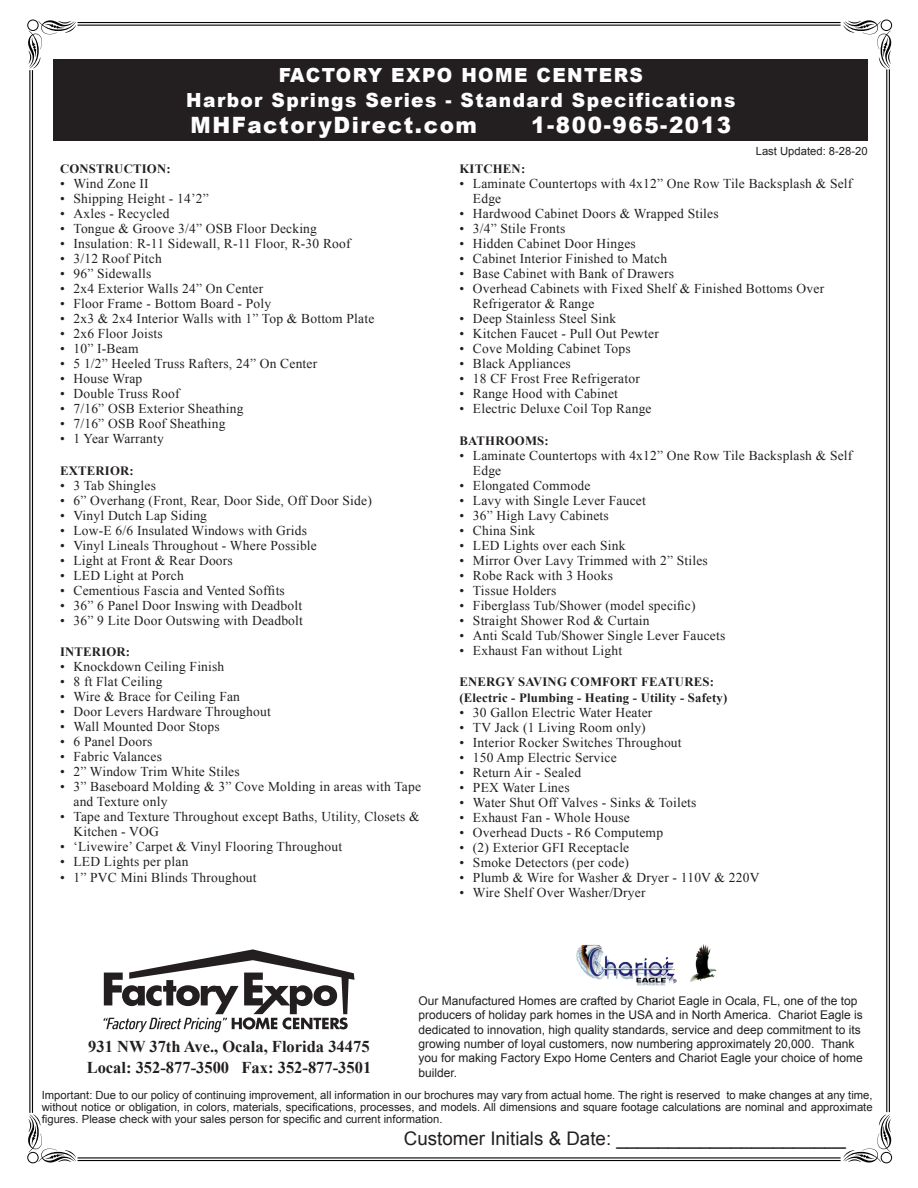
<style>
.page{position:relative;width:918px;height:1188px;background:#fff}
.page>*{position:absolute;margin:0;border:0;box-sizing:border-box;transform-origin:0 0}
.t1{font:900 22.5px "Arial";letter-spacing:.075em;color:#fff;scale:.95 1}
.t2{font:900 19.5px "Arial";letter-spacing:.075em;color:#fff;scale:.95 1}
.t3{font:18.75px "Arial";color:#231f20}
.t4{font:700 16.5px "Times New Roman";color:#231f20}
.t5{font:13.5px/15px "Times New Roman";letter-spacing:.015em;color:#231f20}
.t6{font:700 12.75px "Times New Roman";letter-spacing:.015em;color:#231f20}
.t7{font:12px/14.4px "Arial";color:#231f20}
.heading_new{font:11.25px/12px "Arial";color:#231f20;text-align:justify}
</style>
<div class="page">
<div style="left:53px;top:60px;width:815px;height:81px;background:#231f20"></div>
<svg style="left:103px;top:949px;width:252px;height:83px"></svg>
<svg style="left:843px;top:1114px;width:48px;height:49px"></svg>
<div style="left:881px;top:1152px;width:11px;height:11px;border:1px solid #040503;border-radius:50%"></div>
<svg style="left:843px;top:20px;width:48px;height:49px"></svg>
<div style="left:881px;top:20px;width:11px;height:11px;border:1px solid #040503;border-radius:50%"></div>
<svg style="left:28px;top:1114px;width:48px;height:49px"></svg>
<div style="left:27px;top:1152px;width:12px;height:11px;border:1px solid #040503;border-radius:50%"></div>
<svg style="left:28px;top:20px;width:48px;height:49px"></svg>
<div style="left:27px;top:20px;width:12px;height:11px;border:1px solid #040503;border-radius:50%"></div>
<hr style="left:29px;top:70px;width:1px;height:1043px;background:#040503">
<hr style="left:32px;top:70px;width:1px;height:1043px;background:#040503">
<hr style="left:886px;top:69px;width:1px;height:1043px;background:#040503">
<hr style="left:889px;top:69px;width:1px;height:1043px;background:#040503">
<hr style="left:78px;top:25px;width:763px;height:1px;background:#040503">
<hr style="left:78px;top:22px;width:763px;height:1px;background:#040503">
<hr style="left:78px;top:1160px;width:763px;height:1px;background:#040503">
<hr style="left:78px;top:1157px;width:763px;height:1px;background:#040503">
<img style="left:576px;top:944px;width:141px;height:42px">
<p class="t2" style="left:279px;top:61px;width:385px">FACTORY EXPO HOME CENTERS</p>
<p class="t2" style="left:186px;top:86px;width:580px">Harbor Springs Series - Standard Specifications</p>
<p class="t1" style="left:191px;top:109px;width:303px">MHFactoryDirect.com</p>
<p class="t1" style="left:531px;top:109px;width:212px">1-800-965-2013</p>
<p class="heading_new" style="left:756px;top:145px;width:113px">Last Updated: 8-28-20</p>
<p class="t6" style="left:60px;top:160px;width:112px">CONSTRUCTION:</p>
<p class="t5" style="left:60px;top:176px;width:90px">• Wind Zone II</p>
<p class="t5" style="left:60px;top:191px;width:150px">• Shipping Height - 14’2”</p>
<p class="t5" style="left:60px;top:206px;width:111px">• Axles - Recycled</p>
<p class="t5" style="left:60px;top:221px;width:259px">• Tongue &amp; Groove 3/4” OSB Floor Decking</p>
<p class="t5" style="left:60px;top:236px;width:292px">• Insulation: R-11 Sidewall, R-11 Floor, R-30 Roof</p>
<p class="t5" style="left:60px;top:251px;width:103px">• 3/12 Roof Pitch</p>
<p class="t5" style="left:60px;top:266px;width:93px">• 96” Sidewalls</p>
<p class="t5" style="left:60px;top:281px;width:205px">• 2x4 Exterior Walls 24” On Center</p>
<p class="t5" style="left:60px;top:296px;width:213px">• Floor Frame - Bottom Board - Poly</p>
<p class="t5" style="left:60px;top:311px;width:316px">• 2x3 &amp; 2x4 Interior Walls with 1” Top &amp; Bottom Plate</p>
<p class="t5" style="left:60px;top:326px;width:104px">• 2x6 Floor Joists</p>
<p class="t5" style="left:60px;top:341px;width:80px">• 10” I-Beam</p>
<p class="t5" style="left:60px;top:356px;width:259px">• 5 1/2” Heeled Truss Rafters, 24” On Center</p>
<p class="t5" style="left:60px;top:371px;width:84px">• House Wrap</p>
<p class="t5" style="left:60px;top:386px;width:121px">• Double Truss Roof</p>
<p class="t5" style="left:60px;top:401px;width:185px">• 7/16” OSB Exterior Sheathing</p>
<p class="t5" style="left:60px;top:416px;width:167px">• 7/16” OSB Roof Sheathing</p>
<p class="t5" style="left:60px;top:431px;width:105px">• 1 Year Warranty</p>
<p class="t6" style="left:60px;top:462px;width:75px">EXTERIOR:</p>
<p class="t5" style="left:60px;top:478px;width:97px">• 3 Tab Shingles</p>
<p class="t5" style="left:60px;top:493px;width:313px">• 6” Overhang (Front, Rear, Door Side, Off Door Side)</p>
<p class="t5" style="left:60px;top:508px;width:149px">• Vinyl Dutch Lap Siding</p>
<p class="t5" style="left:60px;top:523px;width:249px">• Low-E 6/6 Insulated Windows with Grids</p>
<p class="t5" style="left:60px;top:538px;width:258px">• Vinyl Lineals Throughout - Where Possible</p>
<p class="t5" style="left:60px;top:553px;width:174px">• Light at Front &amp; Rear Doors</p>
<p class="t5" style="left:60px;top:568px;width:125px">• LED Light at Porch</p>
<p class="t5" style="left:60px;top:583px;width:226px">• Cementious Fascia and Vented Soffits</p>
<p class="t5" style="left:60px;top:598px;width:244px">• 36” 6 Panel Door Inswing with Deadbolt</p>
<p class="t5" style="left:60px;top:613px;width:244px">• 36” 9 Lite Door Outswing with Deadbolt</p>
<p class="t6" style="left:60px;top:643px;width:72px">INTERIOR:</p>
<p class="t5" style="left:60px;top:659px;width:166px">• Knockdown Ceiling Finish</p>
<p class="t5" style="left:60px;top:674px;width:104px">• 8 ft Flat Ceiling</p>
<p class="t5" style="left:60px;top:689px;width:182px">• Wire &amp; Brace for Ceiling Fan</p>
<p class="t5" style="left:60px;top:704px;width:212px">• Door Levers Hardware Throughout</p>
<p class="t5" style="left:60px;top:719px;width:161px">• Wall Mounted Door Stops</p>
<p class="t5" style="left:60px;top:734px;width:94px">• 6 Panel Doors</p>
<p class="t5" style="left:60px;top:749px;width:103px">• Fabric Valances</p>
<p class="t5" style="left:60px;top:764px;width:181px">• 2” Window Trim White Stiles</p>
<p class="t5" style="left:74px;top:779px;width:349px;text-indent:-14px">• 3” Baseboard Molding &amp; 3” Cove Molding in areas with Tape and Texture only</p>
<p class="t5" style="left:74px;top:809px;width:348px;text-indent:-14px">• Tape and Texture Throughout except Baths, Utility, Closets &amp;<br>Kitchen - VOG</p>
<p class="t5" style="left:60px;top:839px;width:284px">• ‘Livewire’ Carpet &amp; Vinyl Flooring Throughout</p>
<p class="t5" style="left:60px;top:854px;width:130px">• LED Lights per plan</p>
<p class="t5" style="left:60px;top:870px;width:198px">• 1” PVC Mini Blinds Throughout</p>
<p class="t6" style="left:459px;top:160px;width:67px">KITCHEN:</p>
<p class="t5" style="left:473px;top:176px;width:381px;text-indent:-14px">• Laminate Countertops with 4x12” One Row Tile Backsplash &amp; Self<br>Edge</p>
<p class="t5" style="left:459px;top:206px;width:261px">• Hardwood Cabinet Doors &amp; Wrapped Stiles</p>
<p class="t5" style="left:459px;top:221px;width:108px">• 3/4” Stile Fronts</p>
<p class="t5" style="left:459px;top:236px;width:178px">• Hidden Cabinet Door Hinges</p>
<p class="t5" style="left:459px;top:251px;width:209px">• Cabinet Interior Finished to Match</p>
<p class="t5" style="left:459px;top:266px;width:216px">• Base Cabinet with Bank of Drawers</p>
<p class="t5" style="left:473px;top:281px;width:353px;text-indent:-14px">• Overhead Cabinets with Fixed Shelf &amp; Finished Bottoms Over<br>Refrigerator &amp; Range</p>
<p class="t5" style="left:459px;top:311px;width:158px">• Deep Stainless Steel Sink</p>
<p class="t5" style="left:459px;top:326px;width:201px">• Kitchen Faucet - Pull Out Pewter</p>
<p class="t5" style="left:459px;top:341px;width:173px">• Cove Molding Cabinet Tops</p>
<p class="t5" style="left:459px;top:356px;width:113px">• Black Appliances</p>
<p class="t5" style="left:459px;top:371px;width:182px">• 18 CF Frost Free Refrigerator</p>
<p class="t5" style="left:459px;top:386px;width:160px">• Range Hood with Cabinet</p>
<p class="t5" style="left:459px;top:401px;width:194px">• Electric Deluxe Coil Top Range</p>
<p class="t6" style="left:459px;top:432px;width:91px">BATHROOMS:</p>
<p class="t5" style="left:473px;top:447px;width:381px;text-indent:-14px">• Laminate Countertops with 4x12” One Row Tile Backsplash &amp; Self<br>Edge</p>
<p class="t5" style="left:459px;top:477px;width:133px">• Elongated Commode</p>
<p class="t5" style="left:459px;top:492px;width:188px">• Lavy with Single Lever Faucet</p>
<p class="t5" style="left:459px;top:507px;width:151px">• 36” High Lavy Cabinets</p>
<p class="t5" style="left:459px;top:522px;width:77px">• China Sink</p>
<p class="t5" style="left:459px;top:537px;width:168px">• LED Lights over each Sink</p>
<p class="t5" style="left:459px;top:552px;width:250px">• Mirror Over Lavy Trimmed with 2” Stiles</p>
<p class="t5" style="left:459px;top:567px;width:155px">• Robe Rack with 3 Hooks</p>
<p class="t5" style="left:459px;top:582px;width:99px">• Tissue Holders</p>
<p class="t5" style="left:459px;top:597px;width:238px">• Fiberglass Tub/Shower (model specific)</p>
<p class="t5" style="left:459px;top:612px;width:192px">• Straight Shower Rod &amp; Curtain</p>
<p class="t5" style="left:459px;top:627px;width:267px">• Anti Scald Tub/Shower Single Lever Faucets</p>
<p class="t5" style="left:459px;top:642px;width:164px">• Exhaust Fan without Light</p>
<p class="t6" style="left:459px;top:673px;width:256px">ENERGY SAVING COMFORT FEATURES:</p>
<p class="t6" style="left:459px;top:689px;width:269px">(Electric - Plumbing - Heating - Utility - Safety)</p>
<p class="t5" style="left:459px;top:705px;width:194px">• 30 Gallon Electric Water Heater</p>
<p class="t5" style="left:459px;top:720px;width:188px">• TV Jack (1 Living Room only)</p>
<p class="t5" style="left:459px;top:735px;width:224px">• Interior Rocker Switches Throughout</p>
<p class="t5" style="left:459px;top:750px;width:159px">• 150 Amp Electric Service</p>
<p class="t5" style="left:459px;top:765px;width:123px">• Return Air - Sealed</p>
<p class="t5" style="left:459px;top:780px;width:112px">• PEX Water Lines</p>
<p class="t5" style="left:459px;top:795px;width:239px">• Water Shut Off Valves - Sinks &amp; Toilets</p>
<p class="t5" style="left:459px;top:810px;width:172px">• Exhaust Fan - Whole House</p>
<p class="t5" style="left:459px;top:825px;width:205px">• Overhead Ducts - R6 Computemp</p>
<p class="t5" style="left:459px;top:840px;width:171px">• (2) Exterior GFI Receptacle</p>
<p class="t5" style="left:459px;top:855px;width:171px">• Smoke Detectors (per code)</p>
<p class="t5" style="left:459px;top:870px;width:302px">• Plumb &amp; Wire for Washer &amp; Dryer - 110V &amp; 220V</p>
<p class="t5" style="left:459px;top:885px;width:188px">• Wire Shelf Over Washer/Dryer</p>
<p class="t7" style="left:418px;top:993px;width:446px">Our Manufactured Homes are crafted by Chariot Eagle in Ocala, FL, one of the top producers of holiday park homes in the USA and in North America. Chariot Eagle is dedicated to innovation, high quality standards, service and deep commitment to its growing number of loyal customers, now numbering approximately 20,000. Thank you for making Factory Expo Home Centers and Chariot Eagle your choice of home builder.</p>
<p class="heading_new" style="left:42px;top:1089px;width:832px">Important: Due to our policy of continuing improvement, all information in our brochures may vary from actual home. The right is reserved to make changes at any time, without notice or obligation, in colors, materials, specifications, processes, and models. All dimensions and square footage calculations are nominal and approximate figures. Please check with your sales person for specific and current information.</p>
<p class="t3" style="left:404px;top:1126px;width:443px">Customer Initials &amp; Date: ______________________</p>
<p class="t4" style="left:88px;top:1035px;width:283px">931 NW 37th Ave., Ocala, Florida 34475</p>
<p class="t4" style="left:87px;top:1056px;width:286px">Local: 352-877-3500 Fax: 352-877-3501</p>
</div>
